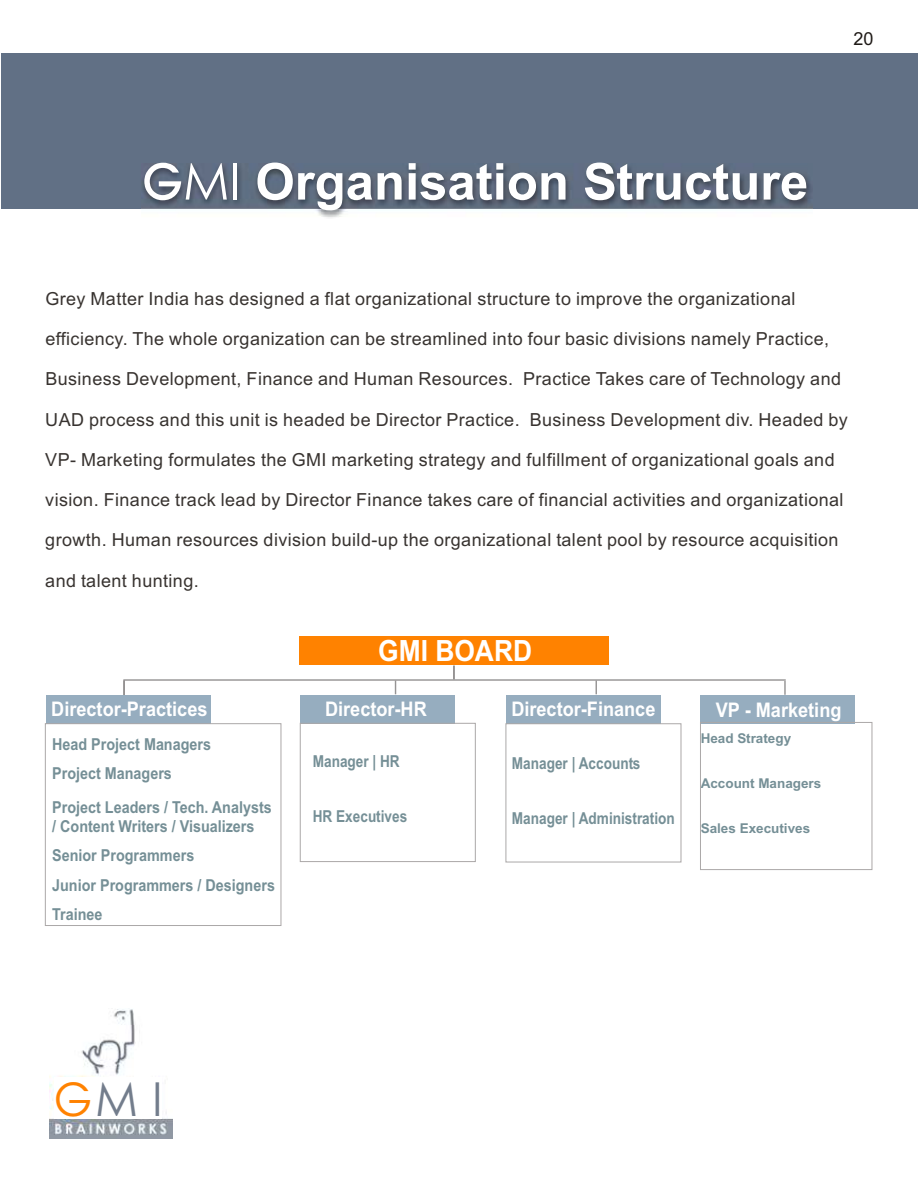
<style>
.page{position:relative;width:918px;height:1188px;background:#fff}
.page>*{position:absolute;margin:0;border:0;box-sizing:border-box;transform-origin:0 0}
.t1{font:700 50.85px "Arial";color:#fff}
.t2{font:46.8px "Century Gothic";color:#737d8c}
.t3{font:700 29.25px "Arial";color:#fff;scale:.9 1}
.t4{font:700 20.1px "Arial";color:#fff;scale:.9 1}
.t5{font:18px "Arial";letter-spacing:.02em;color:#383330}
.t6{font:18px "Arial";color:#1f1a17}
.t7{font:700 16.5px/29px "Arial";color:#758f96;scale:.87 1}
.t8{font:700 16.5px "Arial";color:#758f96;scale:.83 1}
.t9{font:700 13.5px "Arial";color:#758f96}
.s1{font-family:"Avant Garde Md BT";font-weight:400}
.s2{font-family:"Century Gothic";font-weight:400}
.s3{font-family:"Avant Garde Bk BT";color:#ff8200}
</style>
<div class="page">
<img style="left:49px;top:1009px;width:123px;height:130px">
<div style="left:55px;top:1078px;width:107px;height:41px;background:#fff"></div>
<div style="left:506px;top:695px;width:154px;height:29px;background:#96adbf"></div>
<div style="left:299px;top:637px;width:310px;height:28px;background:#ff8200"></div>
<div style="left:47px;top:695px;width:164px;height:29px;background:#96adbf"></div>
<div style="left:300px;top:695px;width:154px;height:29px;background:#96adbf"></div>
<div style="left:700px;top:695px;width:154px;height:29px;background:#96adbf"></div>
<hr style="left:123px;top:679px;width:663px;height:2px;background:#969494">
<svg style="left:453px;top:665px;width:2px;height:14px"></svg>
<svg style="left:123px;top:680px;width:2px;height:15px"></svg>
<svg style="left:395px;top:680px;width:1px;height:14px"></svg>
<svg style="left:596px;top:680px;width:1px;height:14px"></svg>
<svg style="left:784px;top:681px;width:2px;height:14px"></svg>
<div style="left:300px;top:723px;width:176px;height:139px;border:1px solid #aba8a8"></div>
<div style="left:506px;top:724px;width:175px;height:138px;border:1px solid #aba8a8"></div>
<div style="left:45px;top:724px;width:236px;height:202px;border:1px solid #aba8a8"></div>
<div style="left:700px;top:722px;width:172px;height:148px;border:1px solid #aba8a8"></div>
<div style="left:1px;top:53px;width:917px;height:155px;background:#617085"></div>
<img style="left:142px;top:164px;width:670px;height:54px">
<h1 class="t1" style="left:143px;top:163px;width:667px"><span class="s1">G</span><span class="s2">MI</span> Organisation Structure</h1>
<p class="t6" style="left:854px;top:32px;width:22px">20</p>
<p class="t5" style="left:45px;top:292px;width:752px">Grey Matter India has designed a flat organizational structure to improve the organizational</p>
<p class="t5" style="left:45px;top:332px;width:785px">efficiency. The whole organization can be streamlined into four basic divisions namely Practice,</p>
<p class="t5" style="left:45px;top:372px;width:797px">Business Development, Finance and Human Resources. Practice Takes care of Technology and</p>
<p class="t5" style="left:45px;top:413px;width:804px">UAD process and this unit is headed be Director Practice. Business Development div. Headed by</p>
<p class="t5" style="left:45px;top:453px;width:791px">VP- Marketing formulates the GMI marketing strategy and fulfillment of organizational goals and</p>
<p class="t5" style="left:45px;top:493px;width:800px">vision. Finance track lead by Director Finance takes care of financial activities and organizational</p>
<p class="t5" style="left:45px;top:533px;width:795px">growth. Human resources division build-up the organizational talent pool by resource acquisition</p>
<p class="t5" style="left:45px;top:573px;width:155px">and talent hunting.</p>
<h3 class="t3" style="left:378px;top:640px;width:173px">GMI BOARD</h3>
<p class="t4" style="left:51px;top:702px;width:175px">Director-Practices</p>
<p class="t4" style="left:325px;top:702px;width:115px">Director-HR</p>
<p class="t4" style="left:511px;top:702px;width:162px">Director-Finance</p>
<p class="t4" style="left:716px;top:702px;width:141px">VP - Marketing</p>
<p class="t7" style="left:52px;top:731px;width:184px">Head Project Managers<br>Project Managers</p>
<p class="t7" style="left:52px;top:800px;width:254px;line-height:18.5px">Project Leaders / Tech. Analysts / Content Writers / Visualizers</p>
<p class="t7" style="left:52px;top:841px;width:258px;line-height:30.6px">Senior Programmers<br>Junior Programmers / Designers</p>
<p class="t7" style="left:52px;top:902px;width:59px">Trainee</p>
<p class="t9" style="left:701px;top:733px;width:92px">Head Strategy</p>
<p class="t9" style="left:701px;top:778px;width:122px">Account Managers</p>
<p class="t9" style="left:701px;top:823px;width:111px">Sales Executives</p>
<p class="t8" style="left:313px;top:755px;width:106px">Manager | HR</p>
<p class="t8" style="left:313px;top:810px;width:115px">HR Executives</p>
<p class="t8" style="left:512px;top:757px;width:156px">Manager | Accounts</p>
<p class="t8" style="left:512px;top:812px;width:198px">Manager | Administration</p>
<h2 class="t2" style="left:55px;top:1081px;width:109px"><span class="s3">G</span>MI</h2>
</div>
